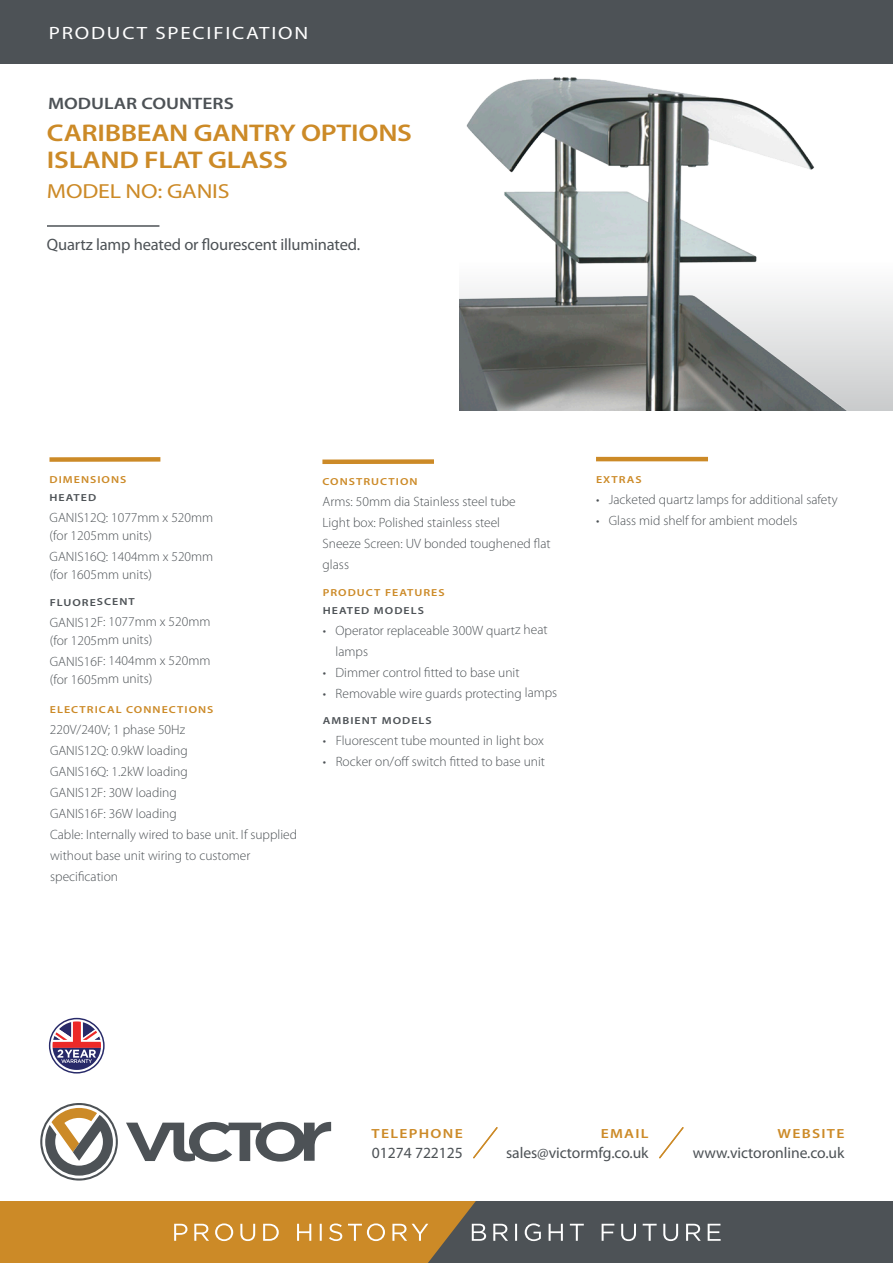
<style>
.page{position:relative;width:893px;height:1263px;background:#fff}
.page>*{position:absolute;margin:0;border:0;box-sizing:border-box;transform-origin:0 0}
.t1{font:600 24.15px/27px "Myriad Pro";letter-spacing:-.01em;color:#cc8a27;scale:1.18 1}
.t2{font:20.4px "Myriad Pro";letter-spacing:-.01em;color:#cc8a27;scale:1.18 1}
.t3{font:17.85px "Myriad Pro";letter-spacing:.085em;color:#fff;scale:1.18 1}
.t4{font:600 16.65px "Myriad Pro";color:#4d5256;scale:1.18 1}
.t5{font:16.5px "Myriad Pro";letter-spacing:-.01em;color:#4d5256}
.t6{font:15.6px "Myriad Pro";letter-spacing:-.005em;color:#4d5256}
.t7{font:300 13.5px/18px "Myriad Pro";color:#4d5256}
.t8{font:600 13.2px "Myriad Pro";letter-spacing:.085em;color:#cc8a27;scale:1.18 1}
.t9{font:600 10.2px/18px "Myriad Pro";letter-spacing:.085em;color:#cc8a27;scale:1.18 1}
.t10{font:600 10.2px "Myriad Pro";letter-spacing:.085em;color:#4d5256;scale:1.18 1}
.s1{color:#4d5256}
</style>
<div class="page">
<div style="left:395px;top:1201px;width:498px;height:62px;background:#4d5256"></div>
<svg style="left:0;top:1201px;width:721px;height:62px"></svg>
<div style="left:49px;top:457px;width:111px;height:5px;background:#cc8a27"></div>
<div style="left:322px;top:459px;width:112px;height:5px;background:#cc8a27"></div>
<svg style="left:473px;top:1127px;width:24px;height:31px"></svg>
<svg style="left:659px;top:1127px;width:24px;height:31px"></svg>
<svg style="left:40px;top:1103px;width:78px;height:77px"></svg>
<svg style="left:126px;top:1121px;width:205px;height:41px"></svg>
<div style="left:0;top:0;width:893px;height:63px;background:#4d5256"></div>
<hr style="left:596px;top:457px;width:112px;height:4px;background:#cc8a27">
<hr style="left:47px;top:225px;width:112px;height:2px;background:#4d5256">
<img style="left:459px;top:77px;width:434px;height:333px">
<svg style="left:49px;top:1018px;width:56px;height:55px"></svg>
<p class="t3" style="left:49px;top:24px;width:221px">PRODUCT SPECIFICATION</p>
<p class="t4" style="left:48px;top:95px;width:159px">MODULAR COUNTERS</p>
<p class="t1" style="left:47px;top:120px;width:311px">CARIBBEAN GANTRY OPTIONS<br>ISLAND FLAT GLASS</p>
<p class="t2" style="left:47px;top:180px;width:156px">MODEL NO: GANIS</p>
<p class="t5" style="left:47px;top:236px;width:315px">Quartz lamp heated or flourescent illuminated.</p>
<p class="t9" style="left:50px;top:471px;width:67px">DIMENSIONS<br><span class="s1">HEATED</span></p>
<p class="t7" style="left:50px;top:509px;width:165px">GANIS12Q: 1077mm x 520mm (for 1205mm units)</p>
<p class="t7" style="left:50px;top:548px;width:165px">GANIS16Q: 1404mm x 520mm (for 1605mm units)</p>
<p class="t10" style="left:50px;top:596px;width:74px">FLUORESCENT</p>
<p class="t7" style="left:50px;top:613px;width:162px">GANIS12F: 1077mm x 520mm (for 1205mm units)</p>
<p class="t7" style="left:50px;top:652px;width:162px">GANIS16F: 1404mm x 520mm (for 1605mm units)</p>
<p class="t9" style="left:50px;top:701px;width:140px">ELECTRICAL CONNECTIONS</p>
<p class="t7" style="left:50px;top:719px;width:139px;line-height:21px">220V/240V; 1 phase 50Hz<br>GANIS12Q: 0.9kW loading</p>
<p class="t7" style="left:50px;top:763px;width:139px">GANIS16Q: 1.2kW loading</p>
<p class="t7" style="left:50px;top:784px;width:128px">GANIS12F: 30W loading</p>
<p class="t7" style="left:50px;top:805px;width:128px">GANIS16F: 36W loading</p>
<p class="t7" style="left:50px;top:824px;width:248px;line-height:21.1px">Cable: Internally wired to base unit. If supplied without base unit wiring to customer specification</p>
<p class="t9" style="left:322px;top:473px;width:82px">CONSTRUCTION</p>
<p class="t7" style="left:322px;top:491px;width:230px;line-height:21px">Arms: 50mm dia Stainless steel tube<br>Light box: Polished stainless steel<br>Sneeze Screen: UV bonded toughened flat glass</p>
<p class="t9" style="left:323px;top:583px;width:105px">PRODUCT FEATURES<br><span class="s1">HEATED MODELS</span></p>
<p class="t7" style="left:336px;top:620px;width:214px;line-height:21.1px;text-indent:-13px">• Operator replaceable 300W quartz heat lamps</p>
<p class="t7" style="left:323px;top:663px;width:198px">• Dimmer control fitted to base unit</p>
<p class="t7" style="left:323px;top:684px;width:236px">• Removable wire guards protecting lamps</p>
<p class="t10" style="left:323px;top:715px;width:94px">AMBIENT MODELS</p>
<p class="t7" style="left:323px;top:732px;width:222px">• Fluorescent tube mounted in light box</p>
<p class="t7" style="left:323px;top:753px;width:224px">• Rocker on/off switch fitted to base unit</p>
<p class="t9" style="left:596px;top:470px;width:40px">EXTRAS</p>
<p class="t7" style="left:596px;top:490px;width:243px">• Jacketed quartz lamps for additional safety</p>
<p class="t7" style="left:596px;top:511px;width:203px">• Glass mid shelf for ambient models</p>
<p class="t8" style="left:371px;top:1126px;width:79px">TELEPHONE</p>
<p class="t6" style="left:372px;top:1144px;width:92px">01274 722125</p>
<p class="t8" style="left:601px;top:1126px;width:42px">EMAIL</p>
<p class="t6" style="left:506px;top:1144px;width:144px">sales@victormfg.co.uk</p>
<p class="t8" style="left:777px;top:1126px;width:58px">WEBSITE</p>
<p class="t6" style="left:693px;top:1144px;width:153px">www.victoronline.co.uk</p>
</div>
